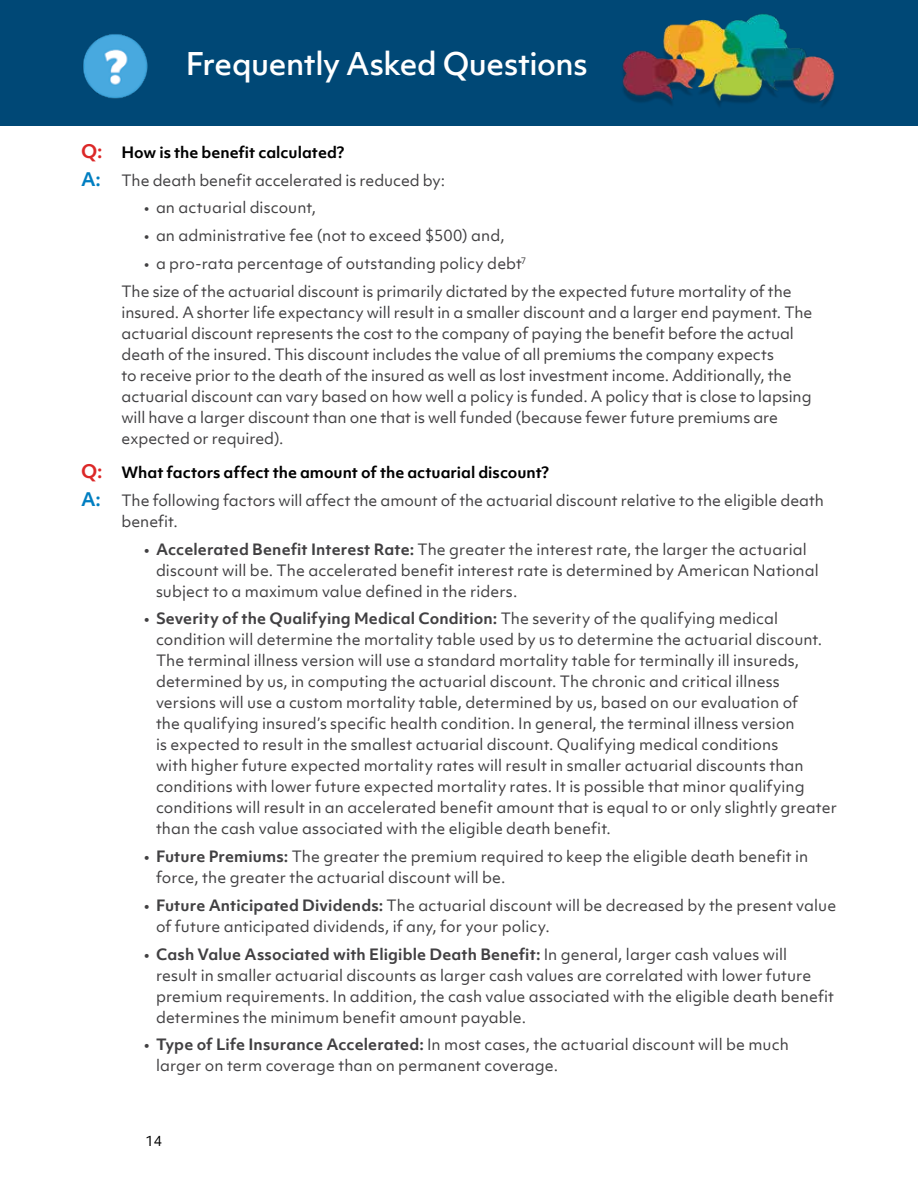
<style>
.page{position:relative;width:918px;height:1188px;background:#fff}
.page>*{position:absolute;margin:0;border:0;box-sizing:border-box;transform-origin:0 0}
.t1{font:500 30px "Objektiv Mk 1";letter-spacing:-.015em;color:#fff}
.t2{font:15px/21px "Objektiv Mk 1";letter-spacing:.005em;color:#414042}
.t3{font:13.5px "Objektiv Mk 1";color:#000}
.s1{font-weight:700;font-size:18px;color:#dc2828}
.s2{font-weight:700;color:#000}
.s3{font-weight:700;font-size:18px;color:#007ec1}
.s4{font-weight:700}
</style>
<div class="page">
<div style="left:0;top:0;width:918px;height:125px;background:#004876"></div>
<img style="left:622px;top:14px;width:213px;height:92px">
<img style="left:83px;top:34px;width:65px;height:65px">
<h1 class="t1" style="left:186px;top:42px;width:404px">Frequently Asked Questions</h1>
<p class="t2" style="left:81px;top:138px;width:366px;line-height:27.8px"><span class="s1">Q:</span> <span class="s2">How is the benefit calculated?<br></span><span class="s3">A:</span> The death benefit accelerated is reduced by:</p>
<p class="t2" style="left:144px;top:197px;width:174px">• an actuarial discount,</p>
<p class="t2" style="left:144px;top:225px;width:362px">• an administrative fee (not to exceed $500) and,</p>
<p class="t2" style="left:122px;top:249px;width:672px;line-height:27.8px;text-indent:22px">• a pro-rata percentage of outstanding policy debt<sup>7<br></sup>The size of the actuarial discount is primarily dictated by the expected future mortality of the</p>
<p class="t2" style="left:122px;top:301px;width:692px">insured. A shorter life expectancy will result in a smaller discount and a larger end payment. The actuarial discount represents the cost to the company of paying the benefit before the actual death of the insured. This discount includes the value of all premiums the company expects<br>to receive prior to the death of the insured as well as lost investment income. Additionally, the actuarial discount can vary based on how well a policy is funded. A policy that is close to lapsing will have a larger discount than one that is well funded (because fewer future premiums are expected or required).</p>
<p class="t2" style="left:81px;top:458px;width:745px;line-height:27.8px"><span class="s1">Q:</span> <span class="s2">What factors affect the amount of the actuarial discount?<br></span><span class="s3">A:</span> The following factors will affect the amount of the actuarial discount relative to the eligible death</p>
<p class="t2" style="left:122px;top:511px;width:58px">benefit.</p>
<p class="t2" style="left:156px;top:538px;width:664px;text-indent:-12px"><span class="s4">• Accelerated Benefit Interest Rate:</span> The greater the interest rate, the larger the actuarial discount will be. The accelerated benefit interest rate is determined by American National subject to a maximum value defined in the riders.</p>
<p class="t2" style="left:156px;top:608px;width:682px;text-indent:-12px"><span class="s4">• Severity of the Qualifying Medical Condition:</span> The severity of the qualifying medical condition will determine the mortality table used by us to determine the actuarial discount.<br>The terminal illness version will use a standard mortality table for terminally ill insureds, determined by us, in computing the actuarial discount. The chronic and critical illness versions will use a custom mortality table, determined by us, based on our evaluation of<br>the qualifying insured’s specific health condition. In general, the terminal illness version<br>is expected to result in the smallest actuarial discount. Qualifying medical conditions<br>with higher future expected mortality rates will result in smaller actuarial discounts than conditions with lower future expected mortality rates. It is possible that minor qualifying conditions will result in an accelerated benefit amount that is equal to or only slightly greater than the cash value associated with the eligible death benefit.</p>
<p class="t2" style="left:156px;top:846px;width:654px;text-indent:-12px"><span class="s4">• Future Premiums:</span> The greater the premium required to keep the eligible death benefit in force, the greater the actuarial discount will be.</p>
<p class="t2" style="left:156px;top:895px;width:682px;text-indent:-12px"><span class="s4">• Future Anticipated Dividends:</span> The actuarial discount will be decreased by the present value of future anticipated dividends, if any, for your policy.</p>
<p class="t2" style="left:156px;top:943px;width:680px;text-indent:-12px"><span class="s4">• Cash Value Associated with Eligible Death Benefit:</span> In general, larger cash values will<br>result in smaller actuarial discounts as larger cash values are correlated with lower future premium requirements. In addition, the cash value associated with the eligible death benefit determines the minimum benefit amount payable.</p>
<p class="t2" style="left:156px;top:1034px;width:634px;text-indent:-12px"><span class="s4">• Type of Life Insurance Accelerated:</span> In most cases, the actuarial discount will be much larger on term coverage than on permanent coverage.</p>
<p class="t3" style="left:146px;top:1131px;width:18px">14</p>
</div>
